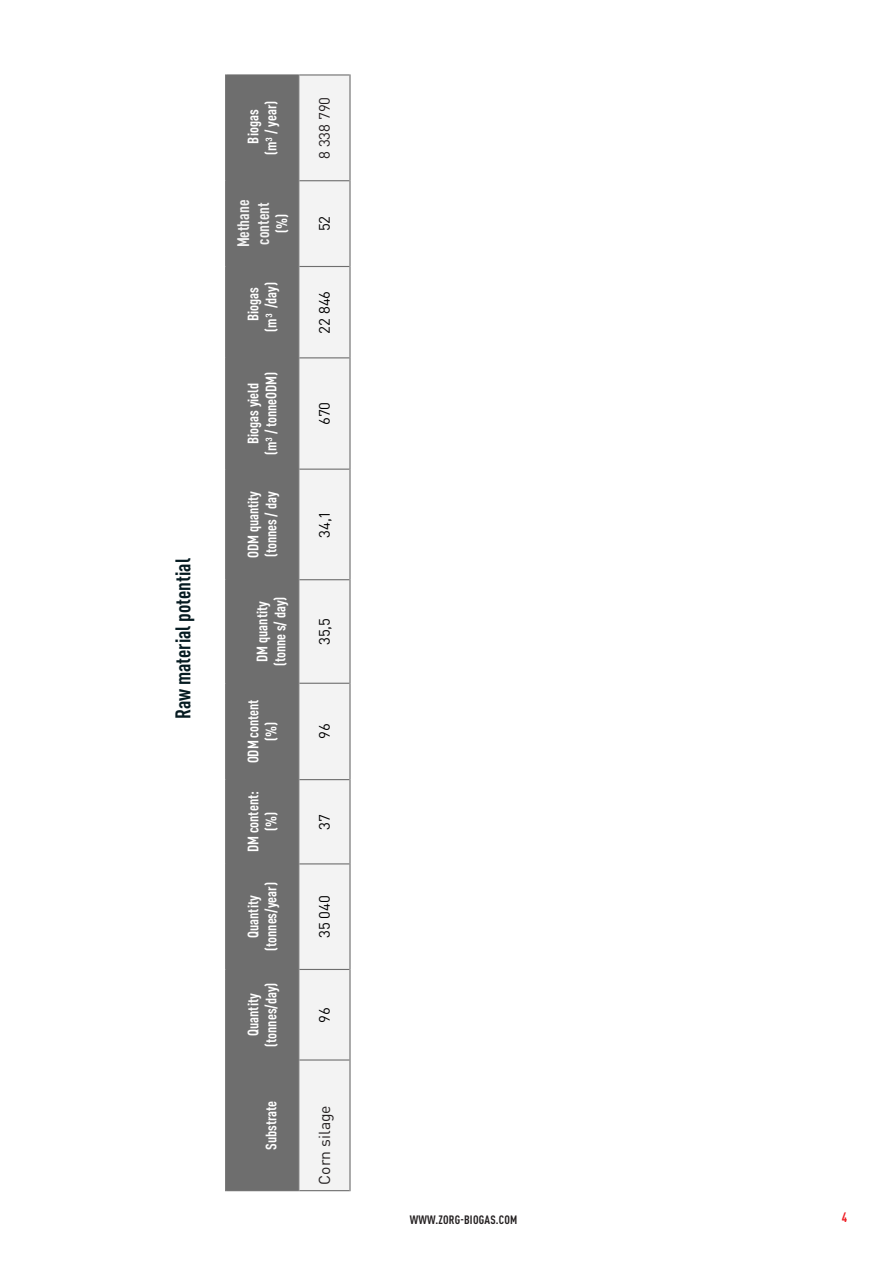
<style>
.page{position:relative;width:893px;height:1263px;background:#fff}
.page>*{position:absolute;margin:0;border:0;box-sizing:border-box;transform-origin:0 0}
.Тех_хар{font:700 condensed 21px "DIN Pro";color:#061b21}
.HTML_Preformatted{font:700 condensed 16.5px/19.8px "DIN Pro";color:#f3f3f3}
.t1{font:15.75px "DIN Pro";color:#231f20}
.HTML_Preformatted-2{font:700 condensed 15px/18px "DIN Pro";color:#fff;text-align:center}
.t2{font:15px "DIN Pro";color:#000}
.t3{font:15px "DIN Pro";color:#231f20}
.t4{font:700 condensed 13.5px "DIN Pro";color:#ee1d23}
.t5{font:700 condensed 12px "DIN Pro";letter-spacing:.02em;color:#231f20}
</style>
<div class="page">
<div style="left:226px;top:76px;width:72px;height:1114px;background:#6e6e6e"></div>
<div style="left:299px;top:76px;width:50px;height:1114px;background:#f3f3f3"></div>
<hr style="left:225px;top:1060px;width:1px;height:131px;background:#6e6e6e">
<hr style="left:226px;top:1190px;width:72px;height:1px;background:#6e6e6e">
<hr style="left:225px;top:969px;width:1px;height:91px;background:#6e6e6e">
<hr style="left:226px;top:1059px;width:72px;height:1px;background:#6e6e6e">
<hr style="left:225px;top:864px;width:1px;height:105px;background:#6e6e6e">
<hr style="left:226px;top:969px;width:72px;height:1px;background:#6e6e6e">
<hr style="left:225px;top:780px;width:1px;height:84px;background:#6e6e6e">
<hr style="left:226px;top:863px;width:72px;height:1px;background:#6e6e6e">
<hr style="left:225px;top:683px;width:1px;height:97px;background:#6e6e6e">
<hr style="left:226px;top:779px;width:72px;height:1px;background:#6e6e6e">
<hr style="left:225px;top:580px;width:1px;height:103px;background:#6e6e6e">
<hr style="left:226px;top:683px;width:72px;height:1px;background:#6e6e6e">
<hr style="left:225px;top:469px;width:1px;height:111px;background:#6e6e6e">
<hr style="left:226px;top:579px;width:72px;height:1px;background:#6e6e6e">
<hr style="left:225px;top:358px;width:1px;height:111px;background:#6e6e6e">
<hr style="left:226px;top:469px;width:72px;height:1px;background:#6e6e6e">
<hr style="left:225px;top:266px;width:1px;height:92px;background:#6e6e6e">
<hr style="left:226px;top:357px;width:72px;height:1px;background:#6e6e6e">
<hr style="left:225px;top:181px;width:1px;height:85px;background:#6e6e6e">
<hr style="left:226px;top:266px;width:72px;height:1px;background:#6e6e6e">
<hr style="left:225px;top:74px;width:1px;height:107px;background:#6e6e6e">
<hr style="left:226px;top:180px;width:72px;height:1px;background:#6e6e6e">
<hr style="left:226px;top:74px;width:72px;height:2px;background:#6e6e6e">
<hr style="left:298px;top:1060px;width:1px;height:131px;background:#6e6e6e">
<hr style="left:299px;top:1190px;width:50px;height:1px;background:#6e6e6e">
<hr style="left:298px;top:969px;width:1px;height:91px;background:#6e6e6e">
<hr style="left:299px;top:1059px;width:50px;height:1px;background:#6e6e6e">
<hr style="left:298px;top:864px;width:1px;height:105px;background:#6e6e6e">
<hr style="left:299px;top:969px;width:50px;height:1px;background:#6e6e6e">
<hr style="left:298px;top:780px;width:1px;height:84px;background:#6e6e6e">
<hr style="left:299px;top:863px;width:50px;height:1px;background:#6e6e6e">
<hr style="left:298px;top:683px;width:1px;height:97px;background:#6e6e6e">
<hr style="left:299px;top:779px;width:50px;height:1px;background:#6e6e6e">
<hr style="left:298px;top:580px;width:1px;height:103px;background:#6e6e6e">
<hr style="left:299px;top:683px;width:50px;height:1px;background:#6e6e6e">
<hr style="left:298px;top:469px;width:1px;height:111px;background:#6e6e6e">
<hr style="left:299px;top:579px;width:50px;height:1px;background:#6e6e6e">
<hr style="left:298px;top:358px;width:1px;height:111px;background:#6e6e6e">
<hr style="left:299px;top:469px;width:50px;height:1px;background:#6e6e6e">
<hr style="left:298px;top:266px;width:1px;height:92px;background:#6e6e6e">
<hr style="left:299px;top:357px;width:50px;height:1px;background:#6e6e6e">
<hr style="left:298px;top:181px;width:1px;height:85px;background:#6e6e6e">
<hr style="left:299px;top:266px;width:50px;height:1px;background:#6e6e6e">
<hr style="left:298px;top:74px;width:1px;height:107px;background:#6e6e6e">
<hr style="left:299px;top:180px;width:50px;height:1px;background:#6e6e6e">
<hr style="left:299px;top:74px;width:50px;height:2px;background:#6e6e6e">
<hr style="left:349px;top:1060px;width:2px;height:131px;background:#6e6e6e">
<hr style="left:349px;top:969px;width:2px;height:91px;background:#6e6e6e">
<hr style="left:349px;top:864px;width:2px;height:105px;background:#6e6e6e">
<hr style="left:349px;top:780px;width:2px;height:84px;background:#6e6e6e">
<hr style="left:349px;top:683px;width:2px;height:97px;background:#6e6e6e">
<hr style="left:349px;top:580px;width:2px;height:103px;background:#6e6e6e">
<hr style="left:349px;top:469px;width:2px;height:111px;background:#6e6e6e">
<hr style="left:349px;top:358px;width:2px;height:111px;background:#6e6e6e">
<hr style="left:349px;top:266px;width:2px;height:92px;background:#6e6e6e">
<hr style="left:349px;top:181px;width:2px;height:85px;background:#6e6e6e">
<hr style="left:349px;top:74px;width:2px;height:107px;background:#6e6e6e">
<p class="Тех_хар" style="left:167px;top:719px;width:162px;rotate:-90deg">Raw material potential</p>
<p class="HTML_Preformatted-2" style="left:243px;top:155px;width:56px;rotate:-90deg">Biogas (m³ / year)</p>
<p class="HTML_Preformatted" style="left:232px;top:247px;width:49px;rotate:-90deg">Methane content</p>
<p class="HTML_Preformatted-2" style="left:271px;top:233px;width:20px;rotate:-90deg">(%)</p>
<p class="HTML_Preformatted-2" style="left:243px;top:332px;width:51px;rotate:-90deg">Biogas (m³ /day)</p>
<p class="HTML_Preformatted-2" style="left:243px;top:455px;width:85px;rotate:-90deg">Biogas yield<br>(m³ / tonneODM)</p>
<p class="HTML_Preformatted-2" style="left:243px;top:558px;width:69px;text-align:left;rotate:-90deg">ODM quantity (tonnes / day</p>
<p class="HTML_Preformatted-2" style="left:252px;top:666px;width:71px;rotate:-90deg">DM quantity (tonne s/ day)</p>
<p class="HTML_Preformatted-2" style="left:243px;top:763px;width:66px;rotate:-90deg">ODM content (%)</p>
<p class="HTML_Preformatted-2" style="left:243px;top:852px;width:62px;rotate:-90deg">DM content: (%)</p>
<p class="HTML_Preformatted-2" style="left:243px;top:951px;width:70px;rotate:-90deg">Quantity (tonnes/year)</p>
<p class="HTML_Preformatted-2" style="left:243px;top:1047px;width:66px;rotate:-90deg">Quantity (tonnes/day)</p>
<p class="HTML_Preformatted-2" style="left:261px;top:1150px;width:51px;rotate:-90deg">Substrate</p>
<p class="t3" style="left:312px;top:159px;width:64px;rotate:-90deg">8 338 790</p>
<p class="t2" style="left:312px;top:231px;width:17px;rotate:-90deg">52</p>
<p class="t2" style="left:312px;top:334px;width:44px;rotate:-90deg">22 846</p>
<p class="t2" style="left:312px;top:425px;width:25px;rotate:-90deg">670</p>
<p class="t2" style="left:312px;top:538px;width:29px;rotate:-90deg">34,1</p>
<p class="t2" style="left:312px;top:645px;width:29px;rotate:-90deg">35,5</p>
<p class="t2" style="left:312px;top:739px;width:17px;rotate:-90deg">96</p>
<p class="t2" style="left:312px;top:830px;width:17px;rotate:-90deg">37</p>
<p class="t2" style="left:312px;top:938px;width:44px;rotate:-90deg">35 040</p>
<p class="t2" style="left:312px;top:1022px;width:17px;rotate:-90deg">96</p>
<p class="t1" style="left:312px;top:1185px;width:81px;rotate:-90deg">Corn silage</p>
<p class="t5" style="left:410px;top:1210px;width:109px">WWW.ZORG-BIOGAS.COM</p>
<p class="t4" style="left:842px;top:1206px;width:7px">4</p>
</div>
